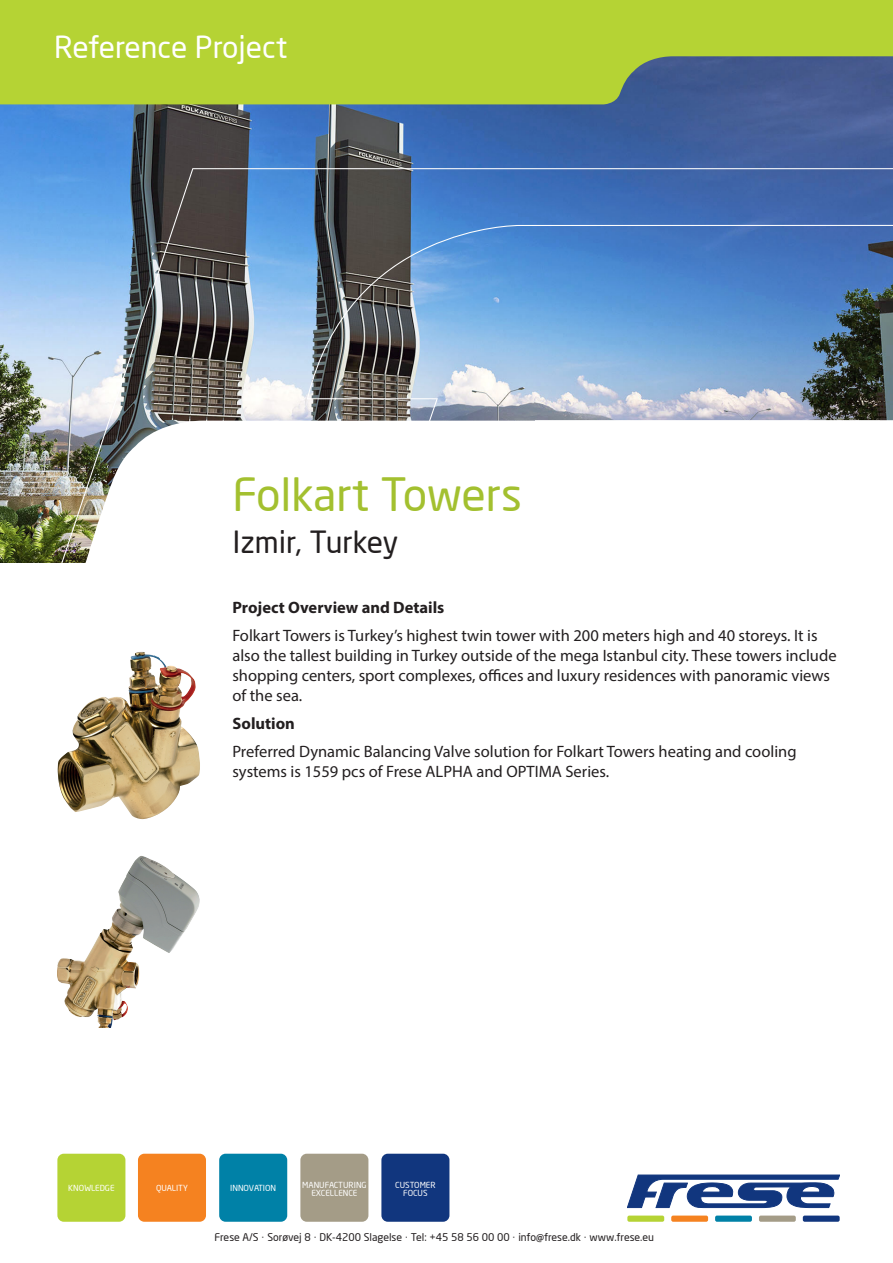
<style>
.page{position:relative;width:893px;height:1263px;background:#fff}
.page>*{position:absolute;margin:0;border:0;box-sizing:border-box;transform-origin:0 0}
.Overskrift_-_Farvet{font:45px "Neo Sans";color:#a3c02f}
.Reference_Projekt{font:30px "Neo Sans";color:#fff}
.Overskrift_-_sort{font:30px "Neo Sans";color:#231f20}
.Underoverskrift_sort{font:16.5px/19.8px "Myriad Pro";color:#231f20}
.Brødtekst{font:16.5px/19.8px "Myriad Pro";color:#231f20}
.Underoverskrift_sort-2{font:700 16.5px "Myriad Pro";color:#231f20}
.Kontakt_oplysninger{font:10.5px "Neo Sans";color:#231f20}
.t1{font:8.25px/8.4px "Neo Sans";color:#fff;text-align:center}
.s1{font-family:"Arial"}
</style>
<div class="page">
<img style="left:1px;top:104px;width:892px;height:458px">
<img style="left:46px;top:168px;width:847px;height:253px">
<svg style="left:0;top:0;width:893px;height:104px;fill:#b5d334"></svg>
<img style="left:5px;top:421px;width:530px;height:142px">
<svg style="left:535px;top:421px;width:358px;height:141px"></svg>
<div style="left:627px;top:1215px;width:37px;height:7px;background:#b5d334;border-radius:2px"></div>
<div style="left:671px;top:1215px;width:37px;height:7px;background:#f58220;border-radius:2px"></div>
<div style="left:715px;top:1215px;width:37px;height:7px;background:#0081a7;border-radius:2px"></div>
<div style="left:759px;top:1215px;width:37px;height:7px;background:#a49c87;border-radius:2px"></div>
<div style="left:803px;top:1215px;width:37px;height:7px;background:#11367e;border-radius:2px"></div>
<svg style="left:627px;top:1175px;width:213px;height:33px"></svg>
<div style="left:57px;top:1154px;width:68px;height:68px;background:#b5d334;border-radius:6px"></div>
<div style="left:381px;top:1154px;width:68px;height:68px;background:#11367e;border-radius:6px"></div>
<div style="left:138px;top:1154px;width:68px;height:68px;background:#f58220;border-radius:6px"></div>
<div style="left:219px;top:1154px;width:68px;height:68px;background:#0081a7;border-radius:6px"></div>
<div style="left:300px;top:1154px;width:68px;height:68px;background:#a49c87;border-radius:6px"></div>
<img style="left:57px;top:856px;width:143px;height:171px">
<img style="left:58px;top:652px;width:142px;height:167px">
<p class="Reference_Projekt" style="left:54px;top:29px;width:235px">Reference Project</p>
<p class="Overskrift_-_Farvet" style="left:232px;top:467px;width:291px">Folkart Towers</p>
<p class="Overskrift_-_sort" style="left:232px;top:523px;width:167px">Izmir, Turkey</p>
<p class="Underoverskrift_sort-2" style="left:232px;top:597px;width:213px">Project Overview and Details</p>
<p class="Underoverskrift_sort" style="left:232px;top:626px;width:606px">Folkart Towers is Turkey’s highest twin tower with 200 meters high and 40 storeys. It is also the tallest building in Turkey outside of the mega Istanbul city. These towers include shopping centers, sport complexes, offices and luxury residences with panoramic views of the sea.</p>
<p class="Underoverskrift_sort-2" style="left:232px;top:713px;width:64px">Solution</p>
<p class="Brødtekst" style="left:232px;top:742px;width:566px">Preferred Dynamic Balancing Valve solution for Folkart Towers heating and cooling systems is 1559 pcs of Frese ALPHA and OPTIMA Series.</p>
<p class="t1" style="left:68px;top:1183px;width:48px">KNOWLEDGE</p>
<p class="t1" style="left:395px;top:1180px;width:42px">CUSTOMER<br>FOCUS</p>
<p class="t1" style="left:156px;top:1183px;width:33px">QUALITY</p>
<p class="t1" style="left:230px;top:1183px;width:48px">INNOVATION</p>
<p class="t1" style="left:302px;top:1180px;width:66px">MANUFACTURING<br>EXCELLENCE</p>
<p class="Kontakt_oplysninger" style="left:215px;top:1231px;width:441px">Frese A/S <span class="s1">·</span> Sorøvej 8 <span class="s1">·</span> DK-4200 Slagelse <span class="s1">·</span> Tel: +45 58 56 00 00 <span class="s1">·</span> info@frese.dk <span class="s1">·</span> www.frese.eu</p>
</div>
